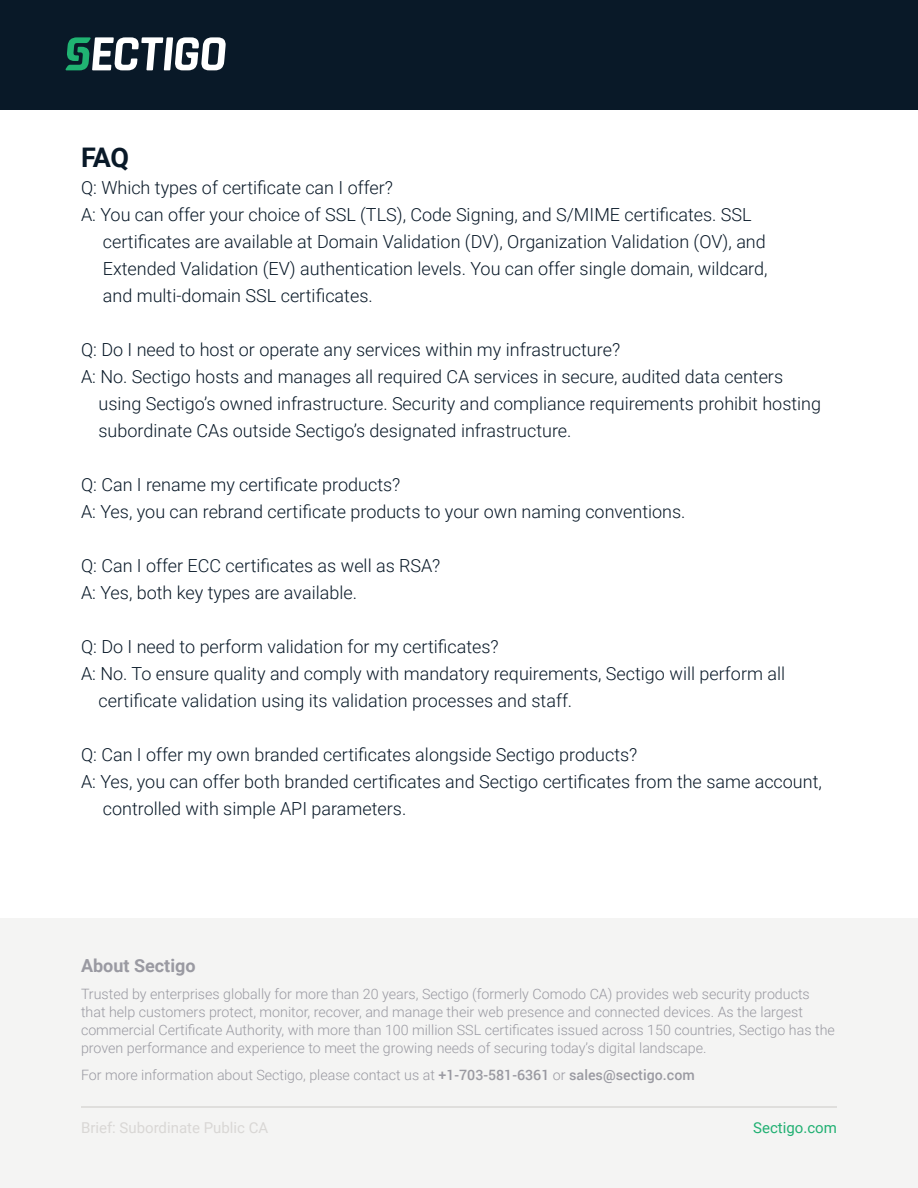
<style>
.page{position:relative;width:918px;height:1188px;background:#fff}
.page>*{position:absolute;margin:0;border:0;box-sizing:border-box;transform-origin:0 0}
.t1{font:700 27px "Roboto";color:#091928}
.t2{font:300 18px/27px "Roboto";color:#091928}
.t3{font:700 18px "Roboto";color:#9a9aa2}
.t4{font:15px "Roboto";color:#d9d7d5}
.t5{font:15px "Roboto";color:#20b072}
.t6{font:300 14.25px/18px "Roboto";color:#9a9aa2}
.s1{font-weight:500}
</style>
<div class="page">
<div style="left:0;top:918px;width:918px;height:270px;background:#f4f4f3"></div>
<hr style="left:81px;top:1106px;width:756px;height:2px;background:#d9d7d5">
<div style="left:0;top:0;width:918px;height:110px;background:#091928"></div>
<svg style="left:65px;top:37px;width:161px;height:33px"></svg>
<p class="t1" style="left:81px;top:139px;width:50px">FAQ</p>
<p class="t2" style="left:81px;top:174px;width:314px">Q: Which types of certificate can I offer?</p>
<p class="t2" style="left:103px;top:201px;width:666px;text-indent:-22px">A: You can offer your choice of SSL (TLS), Code Signing, and S/MIME certificates. SSL certificates are available at Domain Validation (DV), Organization Validation (OV), and Extended Validation (EV) authentication levels. You can offer single domain, wildcard, and multi-domain SSL certificates.</p>
<p class="t2" style="left:81px;top:336px;width:541px">Q: Do I need to host or operate any services within my infrastructure?</p>
<p class="t2" style="left:98px;top:363px;width:724px;text-indent:-17px">A: No. Sectigo hosts and manages all required CA services in secure, audited data centers using Sectigo’s owned infrastructure. Security and compliance requirements prohibit hosting subordinate CAs outside Sectigo’s designated infrastructure.</p>
<p class="t2" style="left:81px;top:471px;width:321px">Q: Can I rename my certificate products?</p>
<p class="t2" style="left:81px;top:498px;width:606px">A: Yes, you can rebrand certificate products to your own naming conventions.</p>
<p class="t2" style="left:81px;top:552px;width:361px">Q: Can I offer ECC certificates as well as RSA?</p>
<p class="t2" style="left:81px;top:579px;width:277px">A: Yes, both key types are available.</p>
<p class="t2" style="left:81px;top:633px;width:419px">Q: Do I need to perform validation for my certificates?</p>
<p class="t2" style="left:98px;top:660px;width:688px;text-indent:-17px">A: No. To ensure quality and comply with mandatory requirements, Sectigo will perform all certificate validation using its validation processes and staff.</p>
<p class="t2" style="left:81px;top:741px;width:558px">Q: Can I offer my own branded certificates alongside Sectigo products?</p>
<p class="t2" style="left:103px;top:768px;width:721px;text-indent:-22px">A: Yes, you can offer both branded certificates and Sectigo certificates from the same account, controlled with simple API parameters.</p>
<p class="t3" style="left:81px;top:953px;width:116px">About Sectigo</p>
<p class="t6" style="left:81px;top:984px;width:755px">Trusted by enterprises globally for more than 20 years, Sectigo (formerly Comodo CA) provides web security products that help customers protect, monitor, recover, and manage their web presence and connected devices. As the largest commercial Certificate Authority, with more than 100 million SSL certificates issued across 150 countries, Sectigo has the proven performance and experience to meet the growing needs of securing today’s digital landscape.</p>
<p class="t6" style="left:81px;top:1065px;width:615px">For more information about Sectigo, please contact us at <span class="s1">+1-703-581-6361</span> or <span class="s1">sales@sectigo.com</span></p>
<p class="t4" style="left:81px;top:1118px;width:189px">Brief: Subordinate Public CA</p>
<p class="t5" style="left:753px;top:1118px;width:85px">Sectigo.com</p>
</div>
